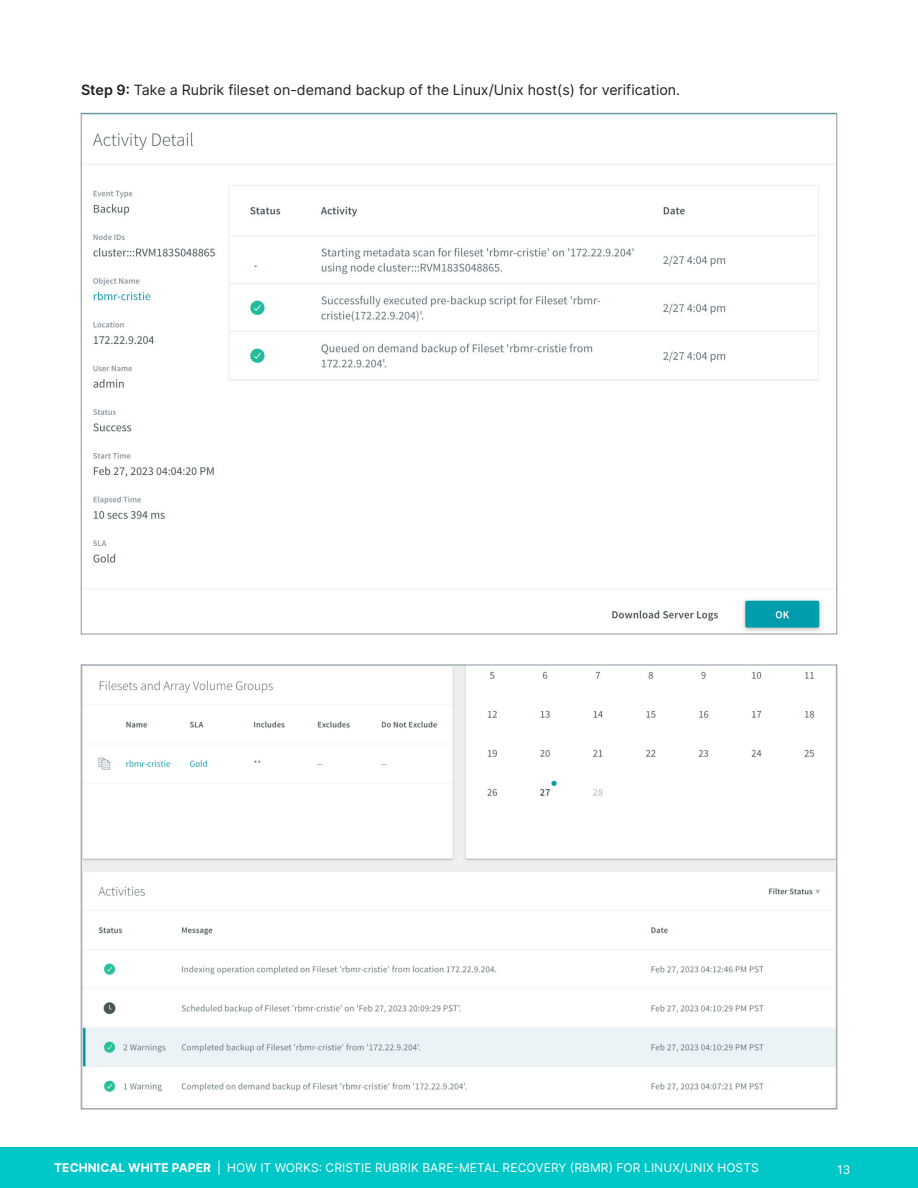
<style>
.page{position:relative;width:918px;height:1188px;background:#fff}
.page>*{position:absolute;margin:0;border:0;box-sizing:border-box;transform-origin:0 0}
.txt_nested_semi_bold{font:14.25px "Inter";color:#231f20}
.t1{font:12px "Inter";letter-spacing:.01em;color:#fff}
.t2{font:700 12px "Inter";color:#fff}
.s1{font-weight:600}
.s2{font-weight:400}
</style>
<div class="page">
<div style="left:0;top:1148px;width:918px;height:40px;background:#00c7c7"></div>
<img style="left:83px;top:132px;width:752px;height:500px">
<img style="left:83px;top:667px;width:752px;height:439px">
<p class="txt_nested_semi_bold" style="left:81px;top:79px;width:601px"><span class="s1">Step 9:</span> Take a Rubrik fileset on-demand backup of the Linux/Unix host(s) for verification.</p>
<p class="t2" style="left:54px;top:1159px;width:190px">TECHNICAL WHITE PAPER <span class="s2">| How</span></p>
<p class="t1" style="left:260px;top:1159px;width:35px">It Works</p>
<p class="t1" style="left:319px;top:1159px;width:22px">: Cristie</p>
<p class="t1" style="left:375px;top:1159px;width:15px">Rubrik</p>
<p class="t1" style="left:422px;top:1159px;width:17px">Bare</p>
<p class="t1" style="left:454px;top:1159px;width:14px">-metal</p>
<p class="t1" style="left:503px;top:1159px;width:16px">Recovery</p>
<p class="t1" style="left:570px;top:1159px;width:50px">(RBMR) for</p>
<p class="t1" style="left:644px;top:1159px;width:15px">Linux</p>
<p class="t1" style="left:680px;top:1159px;width:20px">/Unix</p>
<p class="t1" style="left:717px;top:1159px;width:18px">Hosts</p>
<p class="t1" style="left:837px;top:1160px;width:15px">13</p>
</div>
